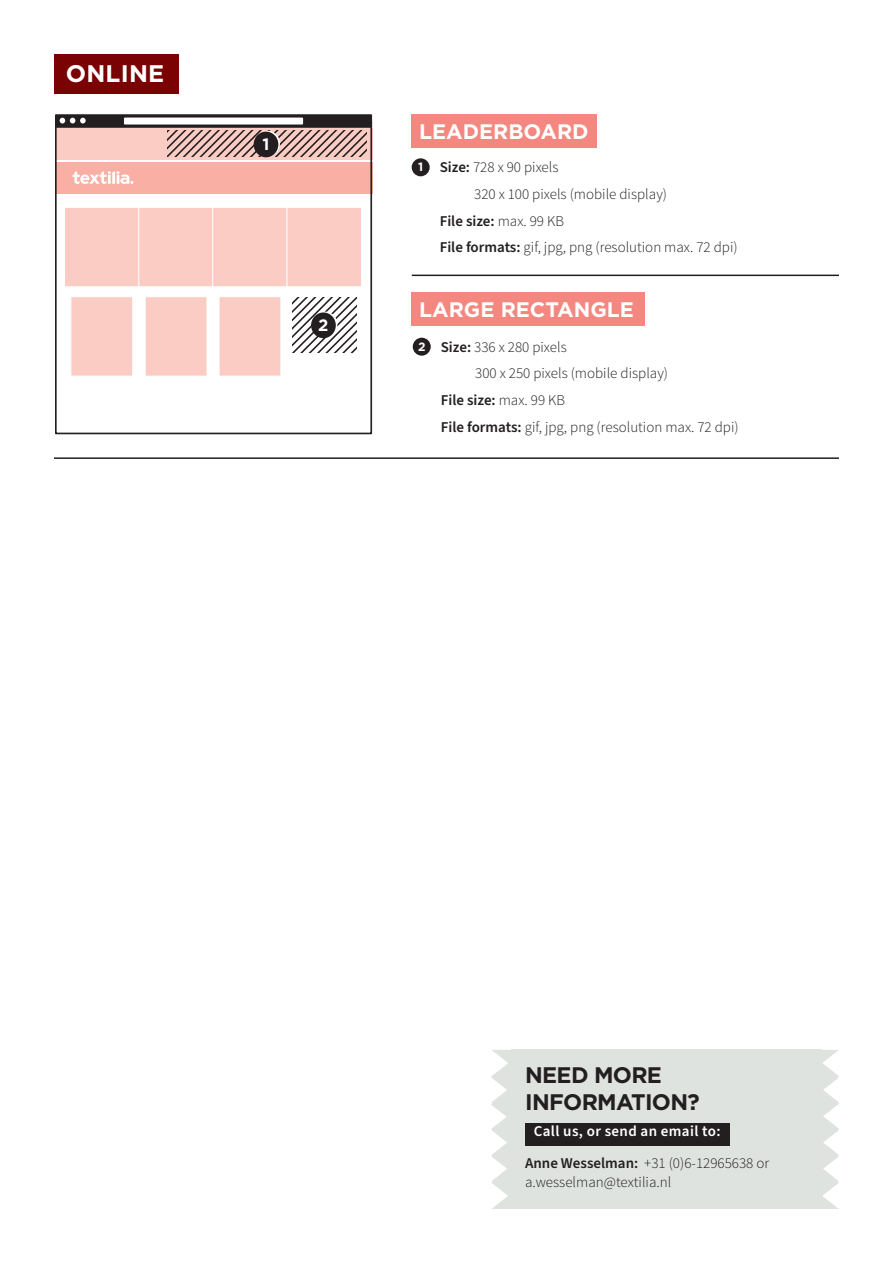
<style>
.page{position:relative;width:893px;height:1263px;background:#fff}
.page>*{position:absolute;margin:0;border:0;box-sizing:border-box;transform-origin:0 0}
.t1{font:700 24px "Gotham";letter-spacing:.01em;color:#fff}
.t2{font:700 22.5px/27px "Gotham";letter-spacing:-.03em;color:#231f20}
.t3{font:700 21px "Gotham";color:#fff}
.t4{font:700 16.5px "Gotham";color:#fff}
.t5{font:300 15px/18.8px "Source Sans Pro";color:#231f20}
.t6{font:600 15px "Source Sans Pro";color:#231f20}
.t7{font:600 15px "Source Sans Pro";letter-spacing:.025em;color:#fff}
.t8{font:700 12px "Gotham";color:#fff}
.s1{font-weight:600}
.s2{font-weight:300}
</style>
<div class="page">
<div style="left:412px;top:292px;width:233px;height:34px;background:#f4877f"></div>
<div style="left:413px;top:338px;width:18px;height:18px;background:#231f20;border-radius:50%"></div>
<div style="left:412px;top:114px;width:185px;height:34px;background:#f4877f"></div>
<div style="left:412px;top:158px;width:18px;height:18px;background:#231f20;border-radius:50%"></div>
<div style="left:54px;top:54px;width:125px;height:40px;background:#7a0203"></div>
<hr style="left:412px;top:275px;width:427px;height:1px;background:#231f20">
<hr style="left:54px;top:457px;width:785px;height:2px;background:#231f20">
<div style="left:511px;top:1050px;width:311px;height:159px;background:#dfe3e0"></div>
<div style="left:525px;top:1123px;width:204px;height:23px;background:#231f20"></div>
<svg style="left:491px;top:1050px;width:20px;height:159px"></svg>
<svg style="left:822px;top:1050px;width:17px;height:159px"></svg>
<div style="left:55px;top:128px;width:317px;height:31px;background:#fbccc3"></div>
<div style="left:55px;top:163px;width:317px;height:31px;background:#f9afa4"></div>
<div style="left:55px;top:121px;width:317px;height:313px;border:2px solid #231f20"></div>
<svg style="left:58px;top:117px;width:311px;height:8px"></svg>
<div style="left:55px;top:114px;width:317px;height:14px;border:2px solid #231f20"></div>
<div style="left:124px;top:118px;width:179px;height:7px;background:#fff;border:2px solid #fff"></div>
<svg style="left:60px;top:118px;width:26px;height:5px"></svg>
<svg style="left:167px;top:131px;width:199px;height:25px"></svg>
<div style="left:64px;top:207px;width:75px;height:80px;background:#fbccc3;border:1px solid #fff"></div>
<div style="left:71px;top:296px;width:62px;height:80px;background:#fbccc3;border:1px solid #fff"></div>
<div style="left:138px;top:207px;width:76px;height:80px;background:#fbccc3;border:1px solid #fff"></div>
<div style="left:145px;top:296px;width:62px;height:80px;background:#fbccc3;border:1px solid #fff"></div>
<div style="left:212px;top:207px;width:76px;height:80px;background:#fbccc3;border:1px solid #fff"></div>
<div style="left:219px;top:296px;width:62px;height:80px;background:#fbccc3;border:1px solid #fff"></div>
<div style="left:287px;top:207px;width:75px;height:80px;background:#fbccc3;border:1px solid #fff"></div>
<svg style="left:292px;top:297px;width:64px;height:55px"></svg>
<svg style="left:73px;top:171px;width:60px;height:13px"></svg>
<svg style="left:255px;top:131px;width:25px;height:25px"></svg>
<div style="left:254px;top:132px;width:24px;height:25px;background:#231f20;border-radius:50%"></div>
<svg style="left:313px;top:312px;width:24px;height:25px"></svg>
<div style="left:311px;top:312px;width:25px;height:26px;background:#231f20;border-radius:50%"></div>
<h1 class="t1" style="left:66px;top:58px;width:100px">ONLINE</h1>
<p class="t4" style="left:262px;top:133px;width:8px">1</p>
<p class="t4" style="left:318px;top:314px;width:12px">2</p>
<h3 class="t3" style="left:419px;top:117px;width:171px">LEADERBOARD</h3>
<p class="t5" style="left:440px;top:158px;width:120px"><span class="s1">Size:</span> 728 x 90 pixels</p>
<p class="t5" style="left:474px;top:185px;width:194px">320 x 100 pixels (mobile display)</p>
<p class="t6" style="left:440px;top:211px;width:126px">File size: <span class="s2">max. 99 KB</span></p>
<p class="t5" style="left:440px;top:238px;width:299px"><span class="s1">File formats:</span> gif, jpg, png (resolution max. 72 dpi)</p>
<p class="t8" style="left:418px;top:159px;width:7px">1</p>
<h3 class="t3" style="left:419px;top:295px;width:216px">LARGE RECTANGLE</h3>
<p class="t5" style="left:441px;top:337px;width:127px"><span class="s1">Size:</span> 336 x 280 pixels</p>
<p class="t5" style="left:475px;top:364px;width:194px">300 x 250 pixels (mobile display)</p>
<p class="t6" style="left:441px;top:390px;width:126px">File size: <span class="s2">max. 99 KB</span></p>
<p class="t5" style="left:441px;top:417px;width:299px"><span class="s1">File formats:</span> gif, jpg, png (resolution max. 72 dpi)</p>
<p class="t8" style="left:418px;top:339px;width:9px">2</p>
<h2 class="t2" style="left:525px;top:1061px;width:176px">NEED MORE<br>INFORMATION?</h2>
<p class="t7" style="left:534px;top:1121px;width:188px">Call us, or send an email to:</p>
<p class="t5" style="left:525px;top:1153px;width:246px"><span class="s1">Anne Wesselman:</span> +31 (0)6-12965638 or a.wesselman@textilia.nl</p>
</div>
